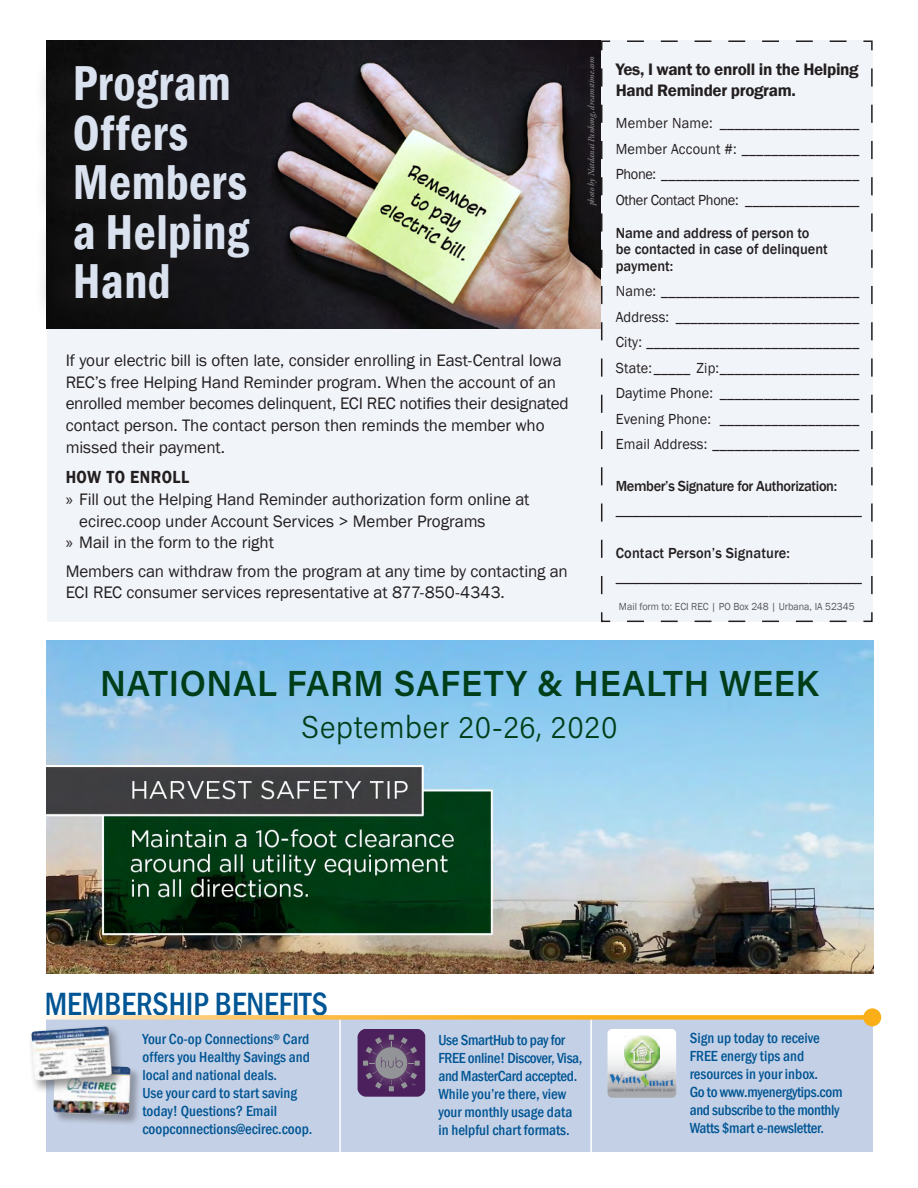
<style>
.page{position:relative;width:918px;height:1188px;background:#fff}
.page>*{position:absolute;margin:0;border:0;box-sizing:border-box;transform-origin:0 0}
.Insert_-_big_headlin{font:600 condensed 50.4px/49.5px "Franklin Gothic";letter-spacing:.01em;color:#dae2ef;scale:.95 1}
.Insert_-_big_headlin-2{font:600 36.15px "Acumin Pro";letter-spacing:.02em;color:#003e19;scale:.95 1}
._14_large_sans_headl{font:500 condensed 33px "Franklin Gothic";color:#005594;scale:.95 1}
.Insert_-_big_headlin-3{font:300 31.5px "Acumin Pro";letter-spacing:.025em;color:#003e19;scale:.95 1}
.Insert_-_condensed_b{font:600 18px "Franklin Gothic";letter-spacing:.03em;color:#231f20;scale:.9 1}
.Insert_-_Body_copy{font:17.1px/21.6px "Franklin Gothic";letter-spacing:-.005em;color:#231f20}
.Bill_insert_headline{font:600 17.1px/21px "Franklin Gothic";letter-spacing:-.02em;color:#231f20}
.Body_copy_bill_inser{font:15px/25.5px "Franklin Gothic";letter-spacing:.01em;color:#231f20;scale:.96 1}
.t1{font:500 condensed 15px/18px "Franklin Gothic";color:#005594}
.Body_copy_bill_inser-2{font:500 15px/16.5px "Franklin Gothic";color:#231f20;scale:.96 1}
._14_sans_serif_body{font:10.5px "Franklin Gothic";color:#5a5a5d;scale:.96 1}
._14_byline{font:italic 9px "Garamond Premr Pro";letter-spacing:-.005em;color:#97999c}
.s1{font-weight:500}
.s2{font-family:"Myriad Pro"}
</style>
<div class="page">
<img style="left:46px;top:640px;width:828px;height:334px">
<div style="left:46px;top:1017px;width:827px;height:135px;background:#c4d0e5"></div>
<div style="left:53px;top:1064px;width:89px;height:62px;background:#231f20;opacity:.33"></div>
<img style="left:53px;top:1064px;width:78px;height:51px">
<div style="left:28px;top:1024px;width:96px;height:70px;background:#231f20;opacity:.47"></div>
<img style="left:31px;top:1026px;width:81px;height:55px">
<hr style="left:339px;top:1017px;width:2px;height:157px;background:#fff">
<hr style="left:590px;top:1017px;width:2px;height:157px;background:#fff">
<svg style="left:44px;top:1015px;width:819px;height:5px;background:#f7bf56"></svg>
<div style="left:863px;top:1008px;width:18px;height:18px;background:#faaf18;border-radius:9px"></div>
<svg style="left:358px;top:1029px;width:67px;height:68px;background:#60426e"></svg>
<svg style="left:608px;top:1029px;width:68px;height:69px;background:#e5e6e7"></svg>
<img style="left:625px;top:1035px;width:34px;height:35px">
<img style="left:609px;top:1073px;width:65px;height:19px">
<div style="left:47px;top:40px;width:826px;height:582px;background:#f1f4f9"></div>
<img style="left:47px;top:40px;width:553px;height:288px">
<div style="left:581px;top:50px;width:21px;height:163px;background:#19161a"></div>
<div style="left:34px;top:52px;width:218px;height:276px;background:#151416"></div>
<svg style="left:600px;top:40px;width:273px;height:583px"></svg>
<p class="_14_byline" style="left:586px;top:205px;width:151px;rotate:-90deg">photo by Natdanai Pankong, dreamstime.com</p>
<p class="Insert_-_big_headlin" style="left:73px;top:58px;width:187px">Program<br>Offers<br>Members a Helping<br>Hand</p>
<p class="Bill_insert_headline" style="left:616px;top:59px;width:244px">Yes, I want to enroll in the Helping<br>Hand Reminder program.</p>
<p class="Body_copy_bill_inser" style="left:616px;top:111px;width:255px;text-align:justify">Member Name: ___________________ Member Account #: ________________ Phone: ___________________________ Other Contact Phone: ________________</p>
<p class="Body_copy_bill_inser-2" style="left:616px;top:225px;width:222px">Name and address of person to be contacted in case of delinquent payment:</p>
<p class="Body_copy_bill_inser" style="left:616px;top:279px;width:255px">Name: ___________________________<br>Address: _________________________</p>
<p class="Body_copy_bill_inser" style="left:616px;top:330px;width:255px">City: _____________________________</p>
<p class="Body_copy_bill_inser" style="left:616px;top:355px;width:255px">State: _____ Zip:___________________</p>
<p class="Body_copy_bill_inser" style="left:616px;top:381px;width:255px">Daytime Phone: ___________________<br>Evening Phone: ___________________</p>
<p class="Body_copy_bill_inser" style="left:616px;top:432px;width:255px">Email Address: ____________________</p>
<p class="Body_copy_bill_inser" style="left:616px;top:474px;width:258px;line-height:24px"><span class="s1">Member’s Signature for Authorization: </span>_____________________________________</p>
<p class="Body_copy_bill_inser" style="left:616px;top:541px;width:258px;line-height:24px"><span class="s1">Contact Person’s Signature: </span>_____________________________________</p>
<p class="_14_sans_serif_body" style="left:619px;top:600px;width:247px">Mail form to: ECI REC | PO Box 248 | Urbana, IA 52345</p>
<p class="Insert_-_Body_copy" style="left:66px;top:350px;width:505px">If your electric bill is often late, consider enrolling in East-Central Iowa REC’s free Helping Hand Reminder program. When the account of an enrolled member becomes delinquent, ECI REC notifies their designated contact person. The contact person then reminds the member who missed their payment.</p>
<p class="Insert_-_condensed_b" style="left:66px;top:466px;width:139px">HOW TO ENROLL</p>
<p class="Insert_-_Body_copy" style="left:79px;top:489px;width:452px;text-indent:-13px"><span class="s2">»</span> Fill out the Helping Hand Reminder authorization form online at ecirec.coop under Account Services &gt; Member Programs</p>
<p class="Insert_-_Body_copy" style="left:66px;top:532px;width:210px"><span class="s2">»</span> Mail in the form to the right</p>
<p class="Insert_-_Body_copy" style="left:66px;top:560px;width:504px">Members can withdraw from the program at any time by contacting an<br>ECI REC consumer services representative at 877-850-4343.</p>
<p class="Insert_-_big_headlin-2" style="left:100px;top:658px;width:758px">NATIONAL FARM SAFETY &amp; HEALTH WEEK</p>
<p class="Insert_-_big_headlin-3" style="left:301px;top:705px;width:334px">September 20-26, 2020</p>
<p class="_14_large_sans_headl" style="left:45px;top:983px;width:300px">MEMBERSHIP BENEFITS</p>
<p class="t1" style="left:142px;top:1030px;width:171px">Your Co-op Connections<sup>®</sup> Card offers you Healthy Savings and local and national deals.<br>Use your card to start saving today! Questions? Email coopconnections@ecirec.coop.</p>
<p class="t1" style="left:690px;top:1029px;width:154px">Sign up today to receive<br>FREE energy tips and resources in your inbox.<br>Go to www.myenergytips.com and subscribe to the monthly<br>Watts $mart e-newsletter.</p>
<p class="t1" style="left:438px;top:1031px;width:146px">Use SmartHub to pay for<br>FREE online! Discover, Visa, and MasterCard accepted.<br>While you’re there, view your monthly usage data in helpful chart formats.</p>
</div>
